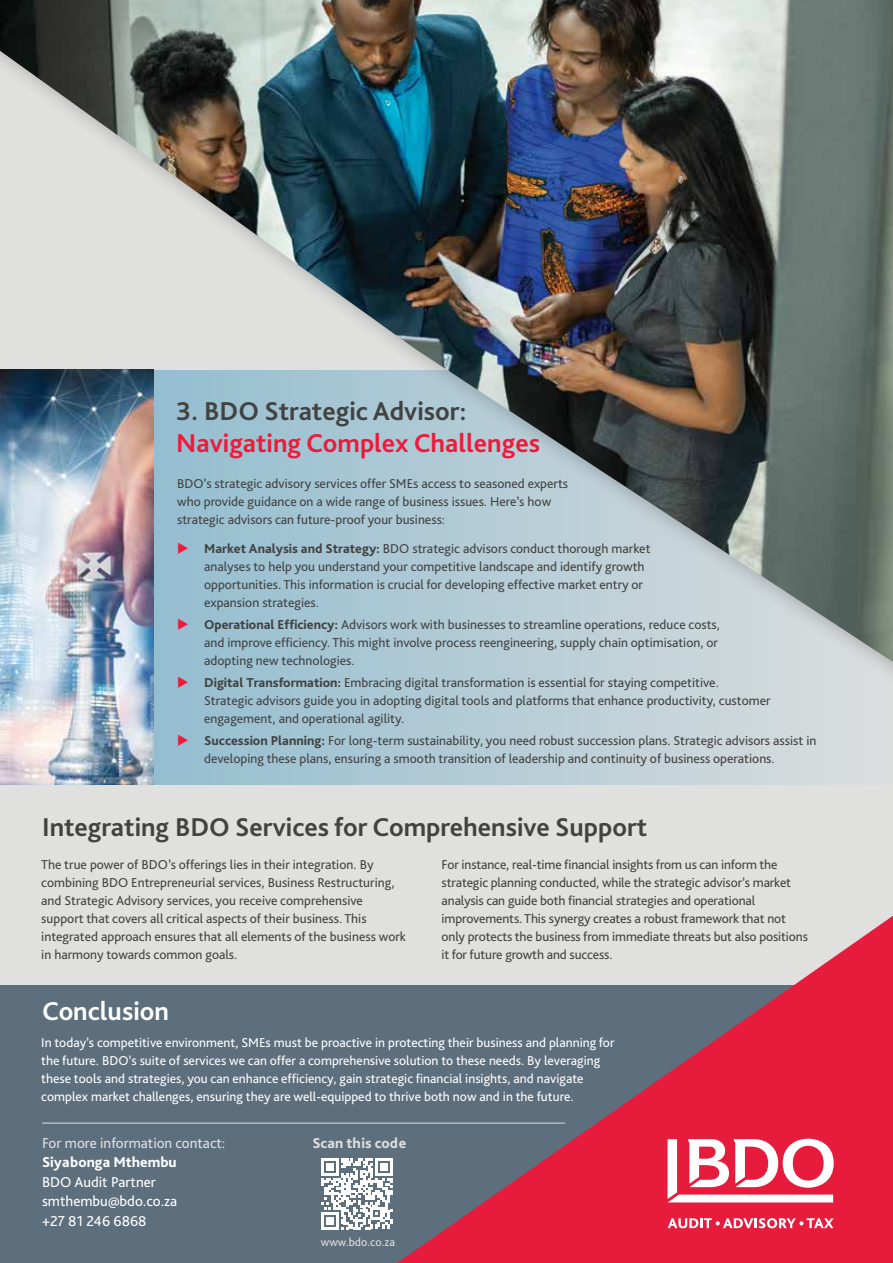
<style>
.page{position:relative;width:893px;height:1263px;background:#e0e0df}
.page>*{position:absolute;margin:0;border:0;box-sizing:border-box;transform-origin:0 0}
.t1{font:700 27px "Bliss Pro";color:#424241}
.t2{font:700 27px "Bliss Pro";color:#ed1a3b}
.t3{font:700 27px "Bliss Pro";color:#fff}
.t4{font:15px/19.5px "Bliss Pro";color:#fff}
.t5{font:15px "Bliss Pro";color:#e0e0df}
.t6{font:800 15px "Bliss Pro";color:#fff}
.t7{font:800 15px "Bliss Pro";color:#e0e0df}
.t8{font:13.5px/18px "Bliss Pro";color:#424241}
.t9{font:13.5px/18px "Bliss Pro";color:#fff}
.t10{font:12px "Bliss Pro";color:#e0e0df}
.s1{font-weight:800}
</style>
<div class="page">
<svg style="left:154px;top:698px;width:671px;height:86px;background:#b4ccd6"></svg>
<hr style="left:0;top:768px;width:1px;height:455px;background:#0690d0">
<div style="left:0;top:985px;width:893px;height:278px;background:#5d6e7d"></div>
<div style="left:0;top:0;width:893px;height:698px;background:#231f20;opacity:.25"></div>
<img style="left:0;top:0;width:893px;height:662px">
<img style="left:0;top:370px;width:154px;height:414px">
<svg style="left:321px;top:1158px;width:71px;height:71px"></svg>
<hr style="left:42px;top:1123px;width:523px;height:1px;background:#e0e0df">
<svg style="left:397px;top:916px;width:496px;height:347px"></svg>
<svg style="left:668px;top:1139px;width:166px;height:63px;background:#f28d9d"></svg>
<svg style="left:668px;top:1218px;width:166px;height:10px;background:#f17c8f"></svg>
<svg style="left:178px;top:542px;width:10px;height:11px"></svg>
<svg style="left:178px;top:618px;width:10px;height:12px"></svg>
<svg style="left:178px;top:676px;width:10px;height:12px"></svg>
<svg style="left:178px;top:735px;width:10px;height:11px"></svg>
<h1 class="t1" style="left:176px;top:394px;width:292px">3. BDO Strategic Advisor:</h1>
<h1 class="t2" style="left:176px;top:426px;width:365px">Navigating Complex Challenges</h1>
<p class="t8" style="left:177px;top:474px;width:393px">BDO’s strategic advisory services offer SMEs access to seasoned experts who provide guidance on a wide range of business issues. Here’s how strategic advisors can future-proof your business:</p>
<p class="t8" style="left:204px;top:539px;width:448px"><span class="s1">Market Analysis and Strategy:</span> BDO strategic advisors conduct thorough market analyses to help you understand your competitive landscape and identify growth opportunities. This information is crucial for developing effective market entry or expansion strategies.</p>
<p class="t8" style="left:204px;top:615px;width:517px"><span class="s1">Operational Efficiency:</span> Advisors work with businesses to streamline operations, reduce costs, and improve efficiency. This might involve process reengineering, supply chain optimisation, or adopting new technologies.</p>
<p class="t8" style="left:204px;top:673px;width:568px"><span class="s1">Digital Transformation:</span> Embracing digital transformation is essential for staying competitive.<br>Strategic advisors guide you in adopting digital tools and platforms that enhance productivity, customer engagement, and operational agility.</p>
<p class="t8" style="left:204px;top:732px;width:614px"><span class="s1">Succession Planning:</span> For long-term sustainability, you need robust succession plans. Strategic advisors assist in developing these plans, ensuring a smooth transition of leadership and continuity of business operations.</p>
<h1 class="t1" style="left:42px;top:810px;width:607px">Integrating BDO Services for Comprehensive Support</h1>
<p class="t8" style="left:41px;top:855px;width:366px">The true power of BDO’s offerings lies in their integration. By combining BDO Entrepreneurial services, Business Restructuring, and Strategic Advisory services, you receive comprehensive support that covers all critical aspects of their business. This integrated approach ensures that all elements of the business work in harmony towards common goals.</p>
<p class="t8" style="left:442px;top:855px;width:368px">For instance, real-time financial insights from us can inform the strategic planning conducted, while the strategic advisor’s market analysis can guide both financial strategies and operational improvements. This synergy creates a robust framework that not only protects the business from immediate threats but also positions it for future growth and success.</p>
<h1 class="t3" style="left:42px;top:994px;width:128px">Conclusion</h1>
<p class="t9" style="left:41px;top:1034px;width:575px">In today’s competitive environment, SMEs must be proactive in protecting their business and planning for the future. BDO’s suite of services we can offer a comprehensive solution to these needs. By leveraging these tools and strategies, you can enhance efficiency, gain strategic financial insights, and navigate complex market challenges, ensuring they are well-equipped to thrive both now and in the future.</p>
<p class="t5" style="left:42px;top:1134px;width:185px">For more information contact:</p>
<p class="t6" style="left:42px;top:1153px;width:136px">Siyabonga Mthembu</p>
<p class="t4" style="left:42px;top:1172px;width:137px">BDO Audit Partner smthembu@bdo.co.za +27 81 246 6868</p>
<p class="t7" style="left:312px;top:1134px;width:96px">Scan this code</p>
<p class="t10" style="left:321px;top:1234px;width:76px">www.bdo.co.za</p>
</div>
